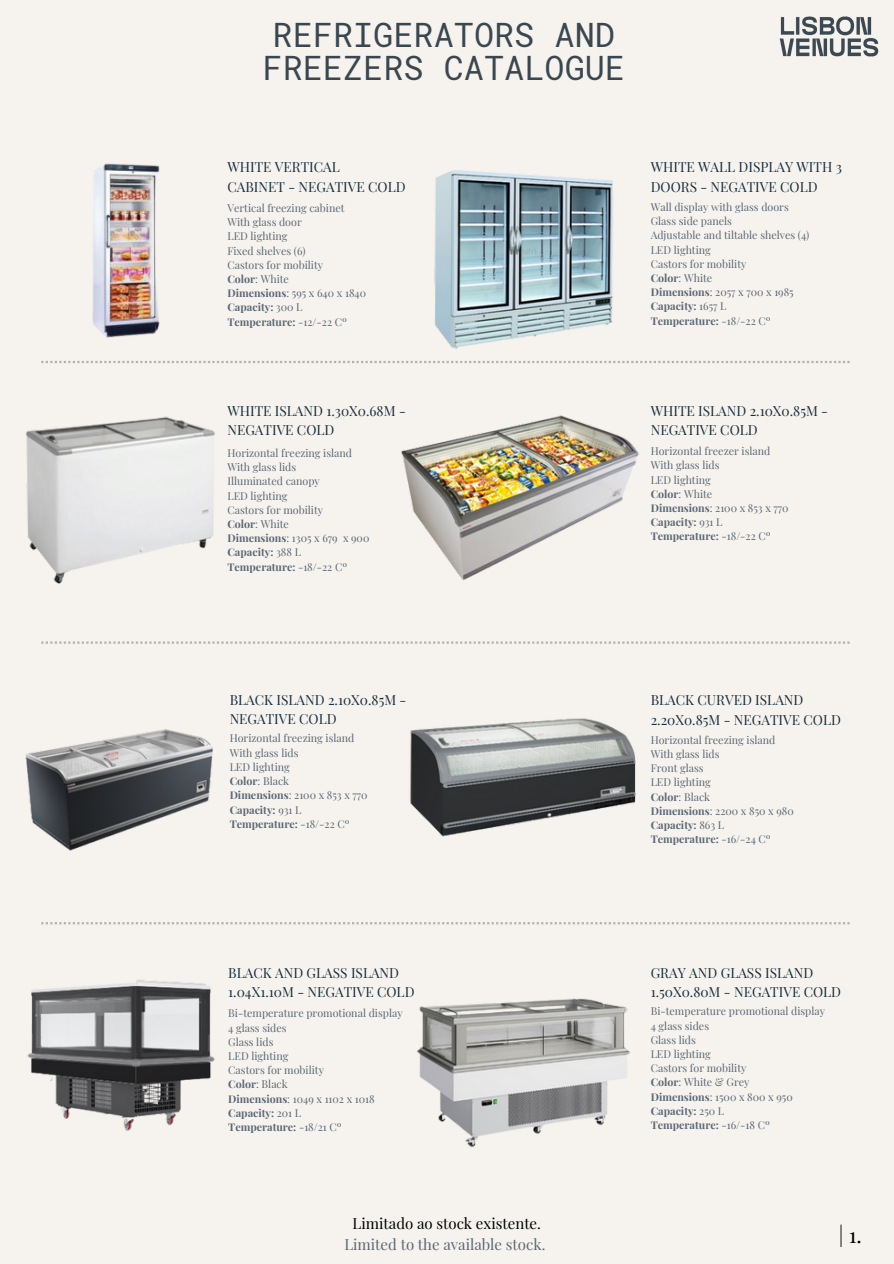
<style>
.page{position:relative;width:894px;height:1264px;background:#fff}
.page>*{position:absolute;margin:0;border:0;box-sizing:border-box;transform-origin:0 0}
.t1{font:33.6px/33.8px "Roboto Mono";color:#3a4750}
.t2{font:21.15px "Playfair Display";color:#000}
.t3{font:15px/20.2px "Playfair Display";color:#5a6774;text-align:center}
.t4{font:13.65px/19.2px "Playfair Display";color:#172e3d}
.t5{font:10.65px "Playfair Display";color:#5a6774}
.t6{font:700 10.65px "Playfair Display";color:#5a6774}
.s1{font-weight:700}
.s2{font-weight:400}
.s3{color:#000}
</style>
<div class="page">
<div style="left:0;top:0;width:893px;height:1263px;background:#f6f3ee"></div>
<svg style="left:41px;top:361px;width:808px;height:2px"></svg>
<img style="left:779px;top:16px;width:100px;height:41px">
<img style="left:92px;top:163px;width:68px;height:175px">
<img style="left:434px;top:170px;width:179px;height:179px">
<svg style="left:41px;top:641px;width:808px;height:2px"></svg>
<svg style="left:41px;top:922px;width:808px;height:2px"></svg>
<img style="left:26px;top:416px;width:189px;height:168px">
<img style="left:401px;top:415px;width:238px;height:166px">
<img style="left:25px;top:729px;width:188px;height:122px">
<img style="left:410px;top:718px;width:226px;height:119px">
<img style="left:27px;top:979px;width:188px;height:152px">
<img style="left:416px;top:998px;width:214px;height:150px">
<h1 class="t1" style="left:262px;top:17px;width:364px">REFRIGERATORS AND<br>FREEZERS CATALOGUE</h1>
<p class="t4" style="left:227px;top:157px;width:180px">WHITE VERTICAL<br>CABINET - NEGATIVE COLD</p>
<p class="t5" style="left:227px;top:200px;width:119px">Vertical freezing cabinet</p>
<h3 class="t5" style="left:227px;top:214px;width:76px">With glass door</h3>
<p class="t5" style="left:227px;top:229px;width:62px">LED lighting</p>
<p class="t5" style="left:227px;top:243px;width:80px">Fixed shelves (6)</p>
<p class="t5" style="left:227px;top:257px;width:97px">Castors for mobility</p>
<p class="t5" style="left:227px;top:271px;width:63px"><span class="s1">Color</span>: White</p>
<p class="t5" style="left:227px;top:286px;width:140px"><span class="s1">Dimensions</span>: 595 x 640 x 1840</p>
<p class="t6" style="left:227px;top:300px;width:77px">Capacity: <span class="s2">300 L</span></p>
<p class="t6" style="left:227px;top:314px;width:121px">Temperature: <span class="s2">-12/-22 Cº</span></p>
<p class="t4" style="left:227px;top:401px;width:180px">WHITE ISLAND 1.30X0.68M -<br>NEGATIVE COLD</p>
<p class="t5" style="left:227px;top:445px;width:126px">Horizontal freezing island</p>
<p class="t5" style="left:227px;top:459px;width:70px">With glass lids</p>
<h3 class="t5" style="left:227px;top:474px;width:94px">Illuminated canopy</h3>
<p class="t5" style="left:227px;top:488px;width:62px">LED lighting</p>
<p class="t5" style="left:227px;top:502px;width:97px">Castors for mobility</p>
<p class="t5" style="left:227px;top:516px;width:63px"><span class="s1">Color</span>: White</p>
<p class="t5" style="left:227px;top:530px;width:143px"><span class="s1">Dimensions</span>: 1305 x 679 x 900</p>
<p class="t6" style="left:227px;top:545px;width:75px">Capacity: <span class="s2">388 L</span></p>
<p class="t6" style="left:227px;top:559px;width:121px">Temperature: <span class="s2">-18/-22 Cº</span></p>
<p class="t4" style="left:650px;top:157px;width:193px">WHITE WALL DISPLAY WITH 3<br>DOORS - NEGATIVE COLD</p>
<h3 class="t5" style="left:650px;top:199px;width:139px">Wall display with glass doors</h3>
<p class="t5" style="left:650px;top:214px;width:83px">Glass side panels</p>
<p class="t5" style="left:650px;top:228px;width:160px">Adjustable and tiltable shelves (4)</p>
<p class="t5" style="left:650px;top:242px;width:62px">LED lighting</p>
<p class="t5" style="left:650px;top:256px;width:97px">Castors for mobility</p>
<p class="t5" style="left:650px;top:270px;width:63px"><span class="s1">Color</span>: White</p>
<p class="t5" style="left:650px;top:285px;width:144px"><span class="s1">Dimensions</span>: 2057 x 700 x 1985</p>
<p class="t6" style="left:650px;top:299px;width:77px">Capacity: <span class="s2">1657 L</span></p>
<p class="t6" style="left:650px;top:313px;width:121px">Temperature: <span class="s2">-18/-22 Cº</span></p>
<p class="t4" style="left:650px;top:401px;width:179px">WHITE ISLAND 2.10X0.85M -<br>NEGATIVE COLD</p>
<p class="t5" style="left:650px;top:443px;width:121px">Horizontal freezer island</p>
<p class="t5" style="left:650px;top:458px;width:70px">With glass lids</p>
<p class="t5" style="left:650px;top:472px;width:62px">LED lighting</p>
<h3 class="t5" style="left:650px;top:486px;width:63px"><span class="s1">Color</span>: White</h3>
<p class="t5" style="left:650px;top:500px;width:139px"><span class="s1">Dimensions</span>: 2100 x 853 x 770</p>
<p class="t6" style="left:650px;top:514px;width:73px">Capacity: <span class="s2">931 L</span></p>
<p class="t6" style="left:650px;top:529px;width:121px">Temperature: <span class="s2">-18/-22 Cº</span></p>
<p class="t4" style="left:230px;top:689px;width:178px">BLACK ISLAND 2.10X0.85M -<br>NEGATIVE COLD</p>
<p class="t5" style="left:230px;top:731px;width:126px">Horizontal freezing island</p>
<p class="t5" style="left:230px;top:745px;width:70px">With glass lids</p>
<p class="t5" style="left:230px;top:759px;width:62px">LED lighting</p>
<p class="t5" style="left:230px;top:773px;width:61px"><span class="s1">Color</span>: Black</p>
<p class="t5" style="left:230px;top:787px;width:139px"><span class="s1">Dimensions</span>: 2100 x 853 x 770</p>
<h3 class="t6" style="left:230px;top:802px;width:73px">Capacity: <span class="s2">931 L</span></h3>
<p class="t6" style="left:230px;top:816px;width:121px">Temperature: <span class="s2">-18/-22 Cº</span></p>
<p class="t4" style="left:228px;top:962px;width:188px">BLACK AND GLASS ISLAND<br>1.04X1.10M - NEGATIVE COLD</p>
<p class="t5" style="left:228px;top:1005px;width:176px">Bi-temperature promotional display</p>
<p class="t5" style="left:228px;top:1020px;width:60px">4 glass sides</p>
<p class="t5" style="left:228px;top:1034px;width:47px">Glass lids</p>
<p class="t5" style="left:228px;top:1048px;width:62px">LED lighting</p>
<p class="t5" style="left:228px;top:1062px;width:97px">Castors for mobility</p>
<p class="t5" style="left:228px;top:1076px;width:61px"><span class="s1">Color</span>: Black</p>
<p class="t5" style="left:228px;top:1091px;width:148px"><span class="s1">Dimensions</span>: 1049 x 1102 x 1018</p>
<p class="t6" style="left:228px;top:1105px;width:74px">Capacity: <span class="s2">201 L</span></p>
<h3 class="t6" style="left:228px;top:1119px;width:115px">Temperature: <span class="s2">-18/21 Cº</span></h3>
<p class="t3" style="left:344px;top:1212px;width:202px"><span class="s3">Limitado ao stock existente.<br></span>Limited to the available stock.</p>
<p class="t4" style="left:650px;top:690px;width:192px">BLACK CURVED ISLAND<br>2.20X0.85M - NEGATIVE COLD</p>
<p class="t5" style="left:650px;top:732px;width:126px">Horizontal freezing island</p>
<p class="t5" style="left:650px;top:746px;width:70px">With glass lids</p>
<p class="t5" style="left:650px;top:760px;width:54px">Front glass</p>
<p class="t5" style="left:650px;top:775px;width:62px">LED lighting</p>
<p class="t5" style="left:650px;top:789px;width:61px"><span class="s1">Color</span>: Black</p>
<h3 class="t5" style="left:650px;top:803px;width:144px"><span class="s1">Dimensions</span>: 2200 x 850 x 980</h3>
<p class="t6" style="left:650px;top:817px;width:75px">Capacity: <span class="s2">863 L</span></p>
<p class="t6" style="left:650px;top:831px;width:122px">Temperature: <span class="s2">-16/-24 Cº</span></p>
<p class="t4" style="left:650px;top:962px;width:192px">GRAY AND GLASS ISLAND<br>1.50X0.80M - NEGATIVE COLD</p>
<p class="t5" style="left:650px;top:1003px;width:176px">Bi-temperature promotional display</p>
<p class="t5" style="left:650px;top:1018px;width:60px">4 glass sides</p>
<p class="t5" style="left:650px;top:1032px;width:47px">Glass lids</p>
<p class="t5" style="left:650px;top:1046px;width:62px">LED lighting</p>
<p class="t5" style="left:650px;top:1060px;width:97px">Castors for mobility</p>
<p class="t5" style="left:650px;top:1074px;width:100px"><span class="s1">Color</span>: White &amp; Grey</p>
<p class="t5" style="left:650px;top:1089px;width:143px"><span class="s1">Dimensions</span>: 1500 x 800 x 950</p>
<p class="t6" style="left:650px;top:1103px;width:75px">Capacity: <span class="s2">250 L</span></p>
<h3 class="t6" style="left:650px;top:1117px;width:121px">Temperature: <span class="s2">-16/-18 Cº</span></h3>
<p class="t2" style="left:838px;top:1219px;width:25px">| 1.</p>
</div>
